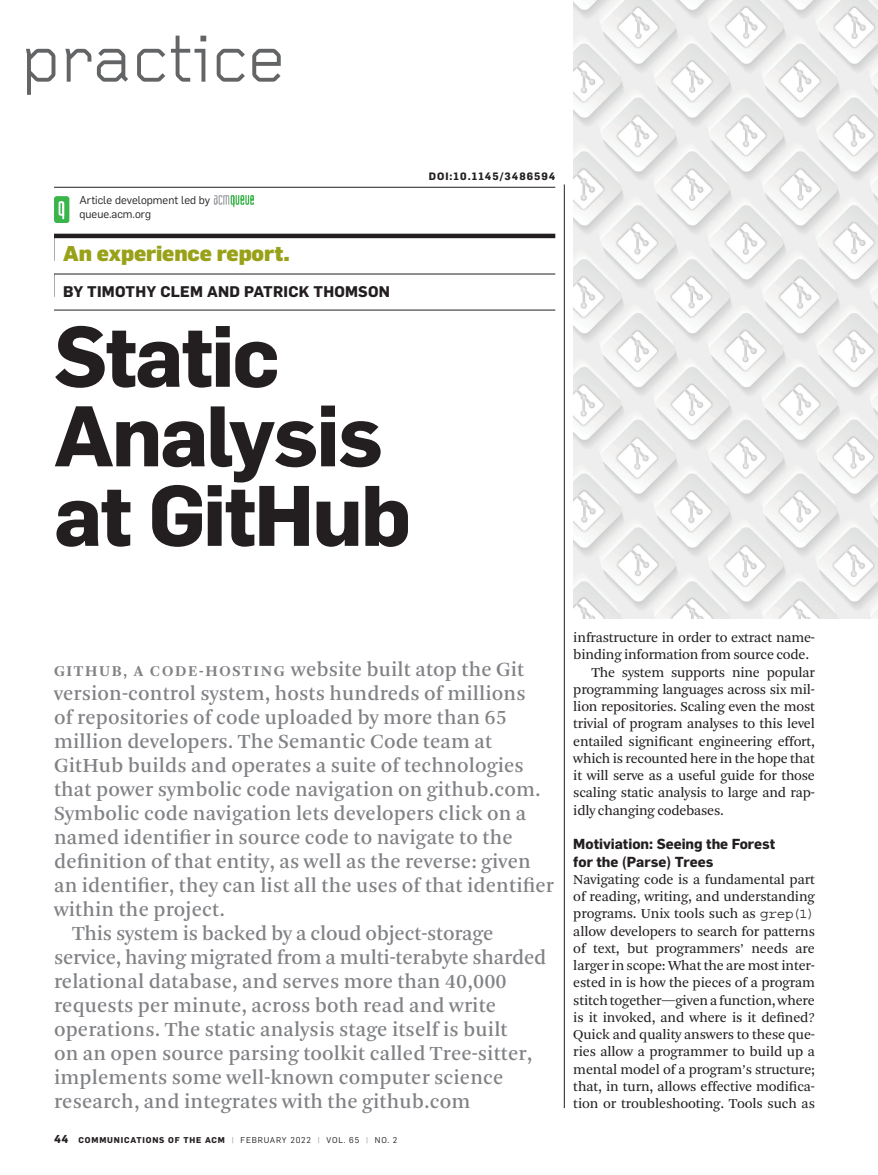
<style>
.page{position:relative;width:878px;height:1175px;background:#fff}
.page>*{position:absolute;margin:0;border:0;box-sizing:border-box;transform-origin:0 0}
.Dept_folo_head{font:700 84px/79.5px "Flama";letter-spacing:-.025em;color:#231f20}
.t1{font:69px "Foundry Gridnik";letter-spacing:-.005em;color:#636466}
.Text_Dept_intro_larg{font:21px/24px "Arnhem";letter-spacing:.005em;color:#808285}
.Practice_deck{font:900 21px "Flama";letter-spacing:-.005em;color:#98a118}
.Dept_top_byline{font:700 15.15px "Flama";letter-spacing:.015em;color:#231f20}
.Text_justified_no_in{font:14.25px/17.2px "Arnhem Blond";letter-spacing:-.01em;color:#231f20}
.Text_justified{font:14.25px/17.2px "Arnhem Blond";letter-spacing:-.015em;color:#231f20;text-align:justify}
.Text_subhead_2Line{font:700 14.25px/17.2px "Flama";color:#231f20}
.Text_bio_rule{font:11.25px/13.5px "Flama";color:#231f20}
.Dept_article-number{font:700 10.5px "Flama";letter-spacing:.1em;color:#231f20}
.t2{font:700 8.25px "Flama";letter-spacing:.1em;color:#231f20}
.s1{font-weight:700;font-size:15.75px}
.s2{font-size:11.25px}
.s3{font-weight:400;color:#949698}
.s4{font-weight:400}
.s5{font-family:"Courier Std"}
</style>
<div class="page">
<hr style="left:564px;top:184px;width:1px;height:924px;background:#231f20">
<hr style="left:54px;top:310px;width:501px;height:1px;background:#231f20">
<hr style="left:54px;top:187px;width:501px;height:1px;background:#231f20">
<hr style="left:54px;top:234px;width:501px;height:4px;background:#231f20">
<svg style="left:54px;top:238px;width:1px;height:23px"></svg>
<hr style="left:54px;top:274px;width:501px;height:1px;background:#231f20">
<svg style="left:54px;top:274px;width:1px;height:23px"></svg>
<div style="left:54px;top:196px;width:15px;height:27px;background:#39b54a;border-radius:3px"></div>
<svg style="left:59px;top:201px;width:5px;height:18px"></svg>
<svg style="left:214px;top:195px;width:40px;height:12px"></svg>
<img style="left:573px;top:0;width:305px;height:618px">
<h2 class="t1" style="left:20px;top:21px;width:267px">practice</h2>
<p class="Text_bio_rule" style="left:80px;top:193px;width:132px">Article development led by queue.acm.org</p>
<p class="Practice_deck" style="left:63px;top:240px;width:228px">An experience report.</p>
<p class="Dept_top_byline" style="left:63px;top:282px;width:328px">BY TIMOTHY CLEM AND PATRICK THOMSON</p>
<p class="Dept_folo_head" style="left:54px;top:315px;width:358px">Static<br>Analysis at GitHub</p>
<p class="Dept_article-number" style="left:428px;top:170px;width:128px">DOI:10.1145/3486594</p>
<p class="Text_Dept_intro_larg" style="left:54px;top:657px;width:501px"><span class="s1">GITHUB, A CODE-HOSTING</span> website built atop the Git version-control system, hosts hundreds of millions<br>of repositories of code uploaded by more than 65 million developers. The Semantic Code team at GitHub builds and operates a suite of technologies that power symbolic code navigation on github.com.<br>Symbolic code navigation lets developers click on a named identifier in source code to navigate to the definition of that entity, as well as the reverse: given an identifier, they can list all the uses of that identifier within the project.</p>
<p class="Text_Dept_intro_larg" style="left:54px;top:921px;width:494px;text-indent:18px">This system is backed by a cloud object-storage service, having migrated from a multi-terabyte sharded relational database, and serves more than 40,000 requests per minute, across both read and write operations. The static analysis stage itself is built<br>on an open source parsing toolkit called Tree-sitter, implements some well-known computer science research, and integrates with the github.com</p>
<p class="t2" style="left:54px;top:1134px;width:345px"><span class="s2">44</span> COMMUNICATIONS OF THE ACM <span class="s3">|</span> <span class="s4">FEBRUARY 2022</span> <span class="s3">|</span> <span class="s4">VOL. 65</span> <span class="s3">|</span> <span class="s4">NO. 2</span></p>
<p class="Text_justified_no_in" style="left:573px;top:629px;width:243px">infrastructure in order to extract name&shy;binding information from source code.</p>
<p class="Text_justified" style="left:573px;top:663px;width:243px;text-indent:18px">The system supports nine popular programming languages across six mil&shy;lion repositories. Scaling even the most trivial of program analyses to this level entailed significant engineering effort, which is recounted here in the hope that it will serve as a useful guide for those scaling static analysis to large and rap&shy;idly changing codebases.</p>
<p class="Text_subhead_2Line" style="left:573px;top:835px;width:203px">Motiviation: Seeing the Forest for the (Parse) Trees</p>
<p class="Text_justified_no_in" style="left:573px;top:870px;width:243px;text-align:justify">Navigating code is a fundamental part of reading, writing, and understanding programs. Unix tools such as <span class="s5">grep(1) </span>allow developers to search for patterns of text, but programmers’ needs are larger in scope: What the are most inter&shy;ested in is how the pieces of a program stitch together—given a function, where is it invoked, and where is it defined?<br>Quick and quality answers to these que&shy;ries allow a programmer to build up a mental model of a program’s structure; that, in turn, allows effective modifica&shy;tion or troubleshooting. Tools such as</p>
</div>
